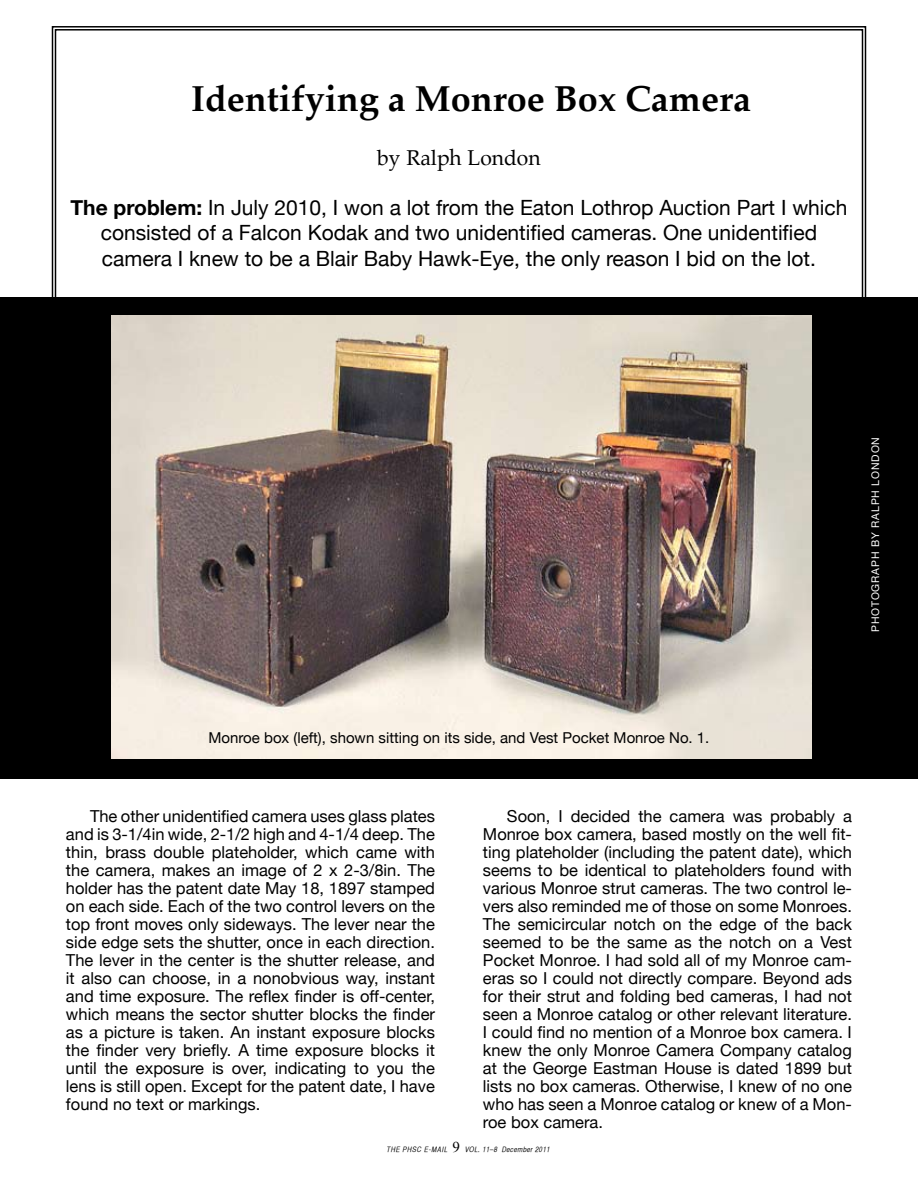
<style>
.page{position:relative;width:918px;height:1188px;background:#fff}
.page>*{position:absolute;margin:0;border:0;box-sizing:border-box;transform-origin:0 0}
.t1{font:700 36px "Palatino";color:#000}
.t2{font:21px/25.5px "Helvetica Neue";color:#000;text-align:center}
.t3{font:21px "Palatino";color:#000}
.t4{font:16.5px/18px "Helvetica Neue";color:#000;text-align:justify}
.t5{font:15px "Helvetica Neue";color:#000}
.t6{font:10.5px "Helvetica Neue";letter-spacing:.08em;color:#fff}
.t7{font:7.5px "Helvetica CY Oblique";letter-spacing:.05em;color:#000}
.s1{font-weight:700}
.s2{font-family:"Times New Roman";font-size:15px}
</style>
<div class="page">
<div style="left:0;top:297px;width:918px;height:482px;background:#000"></div>
<svg style="left:51px;top:26px;width:816px;height:296px"></svg>
<img style="left:111px;top:316px;width:700px;height:442px">
<h1 class="t1" style="left:191px;top:68px;width:562px">Identifying a Monroe Box Camera</h1>
<p class="t3" style="left:377px;top:140px;width:165px">by Ralph London</p>
<p class="t2" style="left:70px;top:194px;width:779px"><span class="s1">The problem:</span> In July 2010, I won a lot from the Eaton Lothrop Auction Part I which consisted of a Falcon Kodak and two unidentified cameras. One unidentified camera I knew to be a Blair Baby Hawk-Eye, the only reason I bid on the lot.</p>
<p class="t6" style="left:869px;top:632px;width:197px;rotate:-90deg">PHOTOGRAPH BY RALPH LONDON</p>
<p class="t5" style="left:209px;top:729px;width:502px">Monroe box (left), shown sitting on its side, and Vest Pocket Monroe No. 1.</p>
<p class="t4" style="left:66px;top:807px;width:371px;text-indent:24px">The other unidentified camera uses glass plates and is 3-1/4in wide, 2-1/2 high and 4-1/4 deep. The thin, brass double plateholder, which came with the camera, makes an image of 2 x 2-3/8in. The holder has the patent date May 18, 1897 stamped on each side. Each of the two control levers on the top front moves only sideways. The lever near the side edge sets the shutter, once in each direction.<br>The lever in the center is the shutter release, and it also can choose, in a nonobvious way, instant and time exposure. The reflex finder is off-center, which means the sector shutter blocks the finder as a picture is taken. An instant exposure blocks the finder very briefly. A time exposure blocks it until the exposure is over, indicating to you the lens is still open. Except for the patent date, I have found no text or markings.</p>
<p class="t4" style="left:483px;top:807px;width:371px;text-indent:24px">Soon, I decided the camera was probably a Monroe box camera, based mostly on the well fit&shy;ting plateholder (including the patent date), which seems to be identical to plateholders found with various Monroe strut cameras. The two control le&shy;vers also reminded me of those on some Monroes.<br>The semicircular notch on the edge of the back seemed to be the same as the notch on a Vest Pocket Monroe. I had sold all of my Monroe cam&shy;eras so I could not directly compare. Beyond ads for their strut and folding bed cameras, I had not seen a Monroe catalog or other relevant literature.<br>I could find no mention of a Monroe box camera. I knew the only Monroe Camera Company catalog at the George Eastman House is dated 1899 but lists no box cameras. Otherwise, I knew of no one who has seen a Monroe catalog or knew of a Mon&shy;roe box camera.</p>
<p class="t7" style="left:387px;top:1145px;width:165px">THE PHSC E-MAIL <span class="s2">9</span> VOL. 11–8 December 2011</p>
</div>
